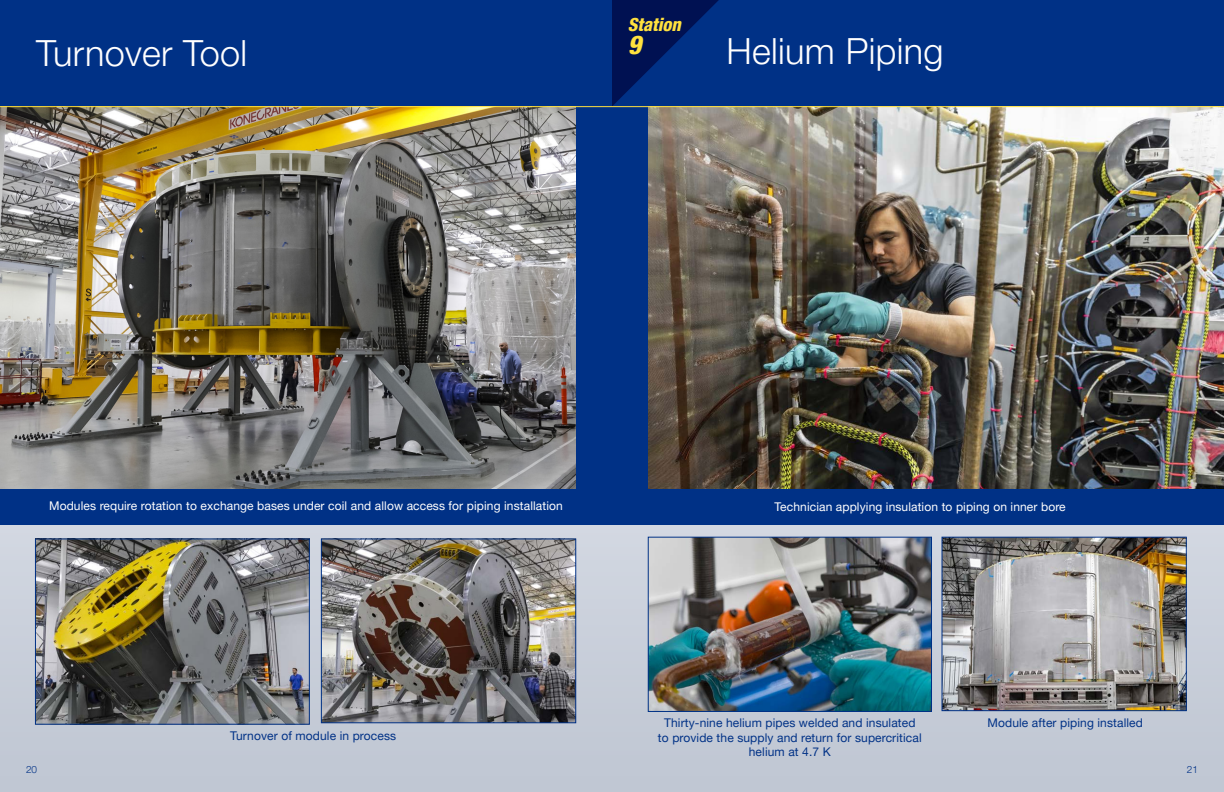
<style>
.page{position:relative;width:1224px;height:792px;background:#fff}
.page>*{position:absolute;margin:0;border:0;box-sizing:border-box;transform-origin:0 0}
.t1{font:300 36px "Helvetica Neue LT Pro";letter-spacing:.01em;color:#fff}
.Group_head{font:italic 800 condensed 26px "Helvetica Neue LT Pro";color:#ffe13e}
.Group_head-2{font:italic 800 condensed 18px "Helvetica Neue LT Pro";color:#ffe13e}
.t2{font:12px/14.4px "Helvetica Neue LT Pro";letter-spacing:.01em;color:#003186;text-align:center}
.t3{font:12px "Helvetica Neue LT Pro";letter-spacing:.01em;color:#fff}
.Group_head-3{font:300 10px "Helvetica Neue LT Pro";color:#003186}
</style>
<div class="page">
<svg style="left:0;top:525px;width:1224px;height:267px"></svg>
<img style="left:648px;top:107px;width:576px;height:382px">
<img style="left:0;top:107px;width:576px;height:382px">
<img style="left:323px;top:541px;width:251px;height:180px">
<div style="left:321px;top:539px;width:255px;height:184px;border:1px solid #003186"></div>
<img style="left:37px;top:541px;width:271px;height:181px">
<div style="left:35px;top:539px;width:275px;height:185px;border:1px solid #003186"></div>
<img style="left:650px;top:539px;width:280px;height:171px">
<div style="left:648px;top:537px;width:284px;height:175px;border:1px solid #003186"></div>
<img style="left:944px;top:539px;width:241px;height:170px">
<div style="left:942px;top:537px;width:245px;height:174px;border:1px solid #003186"></div>
<div style="left:576px;top:105px;width:72px;height:417px;background:#003186"></div>
<div style="left:0;top:0;width:1224px;height:106px;background:#003186"></div>
<svg style="left:612px;top:0;width:107px;height:106px"></svg>
<div style="left:0;top:489px;width:1224px;height:36px;background:#003186"></div>
<hr style="left:0;top:106px;width:1224px;height:1px;background:#ffe13e">
<p class="Group_head-2" style="left:628px;top:14px;width:55px">Station</p>
<p class="Group_head" style="left:628px;top:29px;width:15px">9</p>
<p class="t1" style="left:36px;top:31px;width:213px">Turnover Tool</p>
<p class="t1" style="left:726px;top:29px;width:219px">Helium Piping</p>
<p class="t3" style="left:49px;top:498px;width:515px">Modules require rotation to exchange bases under coil and allow access for piping installation</p>
<p class="t3" style="left:775px;top:499px;width:293px">Technician applying insulation to piping on inner bore</p>
<p class="t2" style="left:230px;top:729px;width:167px">Turnover of module in process</p>
<p class="t2" style="left:658px;top:716px;width:265px">Thirty-nine helium pipes welded and insulated to provide the supply and return for supercritical helium at 4.7 K</p>
<p class="t2" style="left:988px;top:715px;width:157px">Module after piping installed</p>
<p class="Group_head-3" style="left:26px;top:763px;width:13px">20</p>
<p class="Group_head-3" style="left:1187px;top:763px;width:13px">21</p>
</div>
